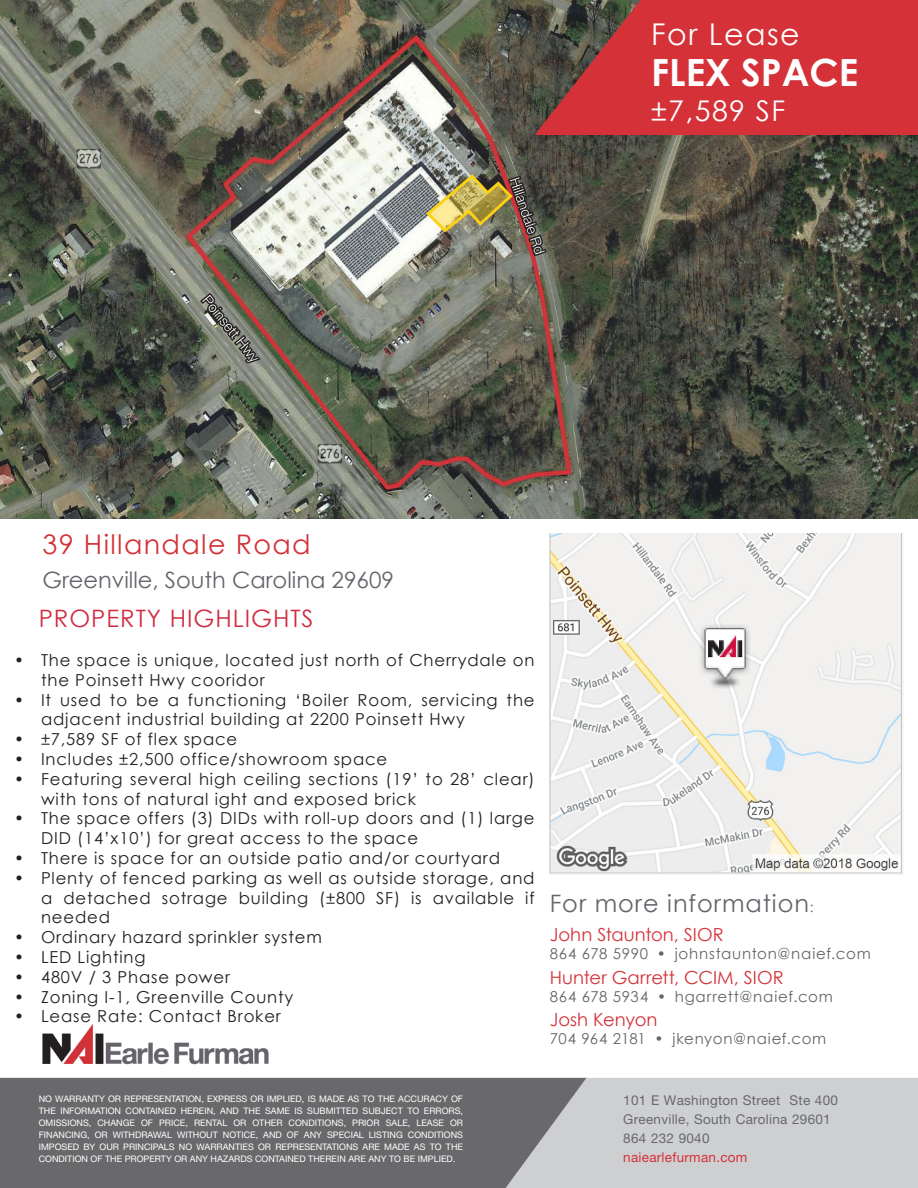
<style>
.page{position:relative;width:918px;height:1188px;background:#fff}
.page>*{position:absolute;margin:0;border:0;box-sizing:border-box;transform-origin:0 0}
.t1{font:700 37.5px "Century Gothic";color:#fff}
.t2{font:30px "Century Gothic";letter-spacing:.05em;color:#fff}
.t3{font:28.5px "Century Gothic";color:#fff}
.t4{font:27px "Century Gothic";letter-spacing:.05em;color:#d43238}
.t5{font:24px "Century Gothic";letter-spacing:.04em;color:#62656a}
.t6{font:24px "Century Gothic";letter-spacing:.04em;color:#d02c40}
.t7{font:22.5px "Century Gothic";color:#62656a}
.t8{font:18px "Century Gothic";letter-spacing:.005em;color:#d43238}
.t9{font:16.5px/19.8px "Century Gothic";letter-spacing:.05em;color:#231f20}
.t10{font:15px "Century Gothic";letter-spacing:.05em;color:#62656a}
.t11{font:13.5px "Helvetica Neue LT Std";letter-spacing:.02em;color:#69696c}
.t12{font:13.5px "Helvetica Neue LT Std";letter-spacing:.02em;color:#d43238}
.t13{font:9px/12.1px "Helvetica Neue LT Std";color:#fff;text-align:justify}
.s1{font-size:13.5px}
</style>
<div class="page">
<img style="left:0;top:0;width:918px;height:518px">
<svg style="left:535px;top:0;width:383px;height:135px;background:#c13539"></svg>
<img style="left:43px;top:1024px;width:226px;height:41px">
<div style="left:586px;top:1078px;width:332px;height:110px;background:#cecfd1"></div>
<div style="left:0;top:1078px;width:586px;height:110px;background:#69696c"></div>
<img style="left:550px;top:533px;width:353px;height:341px">
<p class="t2" style="left:651px;top:13px;width:150px">For Lease</p>
<p class="t1" style="left:651px;top:44px;width:209px">FLEX SPACE</p>
<p class="t3" style="left:651px;top:91px;width:136px">±7,589 SF</p>
<p class="t4" style="left:43px;top:525px;width:270px">39 Hillandale Road</p>
<p class="t7" style="left:43px;top:565px;width:353px">Greenville, South Carolina 29609</p>
<p class="t6" style="left:39px;top:602px;width:276px">PROPERTY HIGHLIGHTS</p>
<p class="t9" style="left:41px;top:650px;width:495px;text-indent:-27px">• The space is unique, located just north of Cherrydale on the Poinsett Hwy cooridor</p>
<p class="t9" style="left:41px;top:689px;width:495px;text-indent:-27px">• It used to be a functioning ‘Boiler Room, servicing the adjacent industrial building at 2200 Poinsett Hwy</p>
<p class="t9" style="left:14px;top:729px;width:225px">• ±7,589 SF of flex space</p>
<p class="t9" style="left:14px;top:749px;width:375px">• Includes ±2,500 office/showroom space</p>
<p class="t9" style="left:41px;top:769px;width:495px;text-indent:-27px">• Featuring several high ceiling sections (19’ to 28’ clear) with tons of natural ight and exposed brick</p>
<p class="t9" style="left:41px;top:808px;width:495px;text-indent:-27px">• The space offers (3) DIDs with roll-up doors and (1) large<br>DID (14’x10’) for great access to the space</p>
<p class="t9" style="left:14px;top:848px;width:487px">• There is space for an outside patio and/or courtyard</p>
<p class="t9" style="left:41px;top:868px;width:495px;text-align:justify;text-indent:-27px">• Plenty of fenced parking as well as outside storage, and a detached sotrage building (±800 SF) is available if needed</p>
<p class="t9" style="left:14px;top:927px;width:309px">• Ordinary hazard sprinkler system</p>
<p class="t9" style="left:14px;top:947px;width:133px">• LED Lighting</p>
<p class="t9" style="left:14px;top:967px;width:218px">• 480V / 3 Phase power</p>
<p class="t9" style="left:14px;top:986px;width:281px">• Zoning I-1, Greenville County</p>
<p class="t9" style="left:14px;top:1006px;width:268px">• Lease Rate: Contact Broker</p>
<p class="t5" style="left:550px;top:887px;width:265px">For more information<span class="s1">:</span></p>
<p class="t8" style="left:550px;top:922px;width:175px">John Staunton, SIOR</p>
<p class="t10" style="left:550px;top:943px;width:323px">864 678 5990 • johnstaunton@naief.com</p>
<p class="t8" style="left:550px;top:964px;width:236px">Hunter Garrett, CCIM, SIOR</p>
<p class="t10" style="left:550px;top:986px;width:285px">864 678 5934 • hgarrett@naief.com</p>
<p class="t8" style="left:550px;top:1007px;width:109px">Josh Kenyon</p>
<p class="t10" style="left:550px;top:1028px;width:278px">704 964 2181 • jkenyon@naief.com</p>
<p class="t13" style="left:39px;top:1092px;width:426px">NO WARRANTY OR REPRESENTATION, EXPRESS OR IMPLIED, IS MADE AS TO THE ACCURACY OF THE INFORMATION CONTAINED HEREIN, AND THE SAME IS SUBMITTED SUBJECT TO ERRORS, OMISSIONS, CHANGE OF PRICE, RENTAL OR OTHER CONDITIONS, PRIOR SALE, LEASE OR FINANCING, OR WITHDRAWAL WITHOUT NOTICE, AND OF ANY SPECIAL LISTING CONDITIONS IMPOSED BY OUR PRINCIPALS NO WARRANTIES OR REPRESENTATIONS ARE MADE AS TO THE CONDITION OF THE PROPERTY OR ANY HAZARDS CONTAINED THEREIN ARE ANY TO BE IMPLIED.</p>
<p class="t11" style="left:623px;top:1092px;width:216px">101 E Washington Street Ste 400</p>
<p class="t11" style="left:623px;top:1111px;width:209px">Greenville, South Carolina 29601</p>
<p class="t11" style="left:623px;top:1130px;width:88px">864 232 9040</p>
<p class="t12" style="left:623px;top:1149px;width:126px">naiearlefurman.com</p>
</div>
